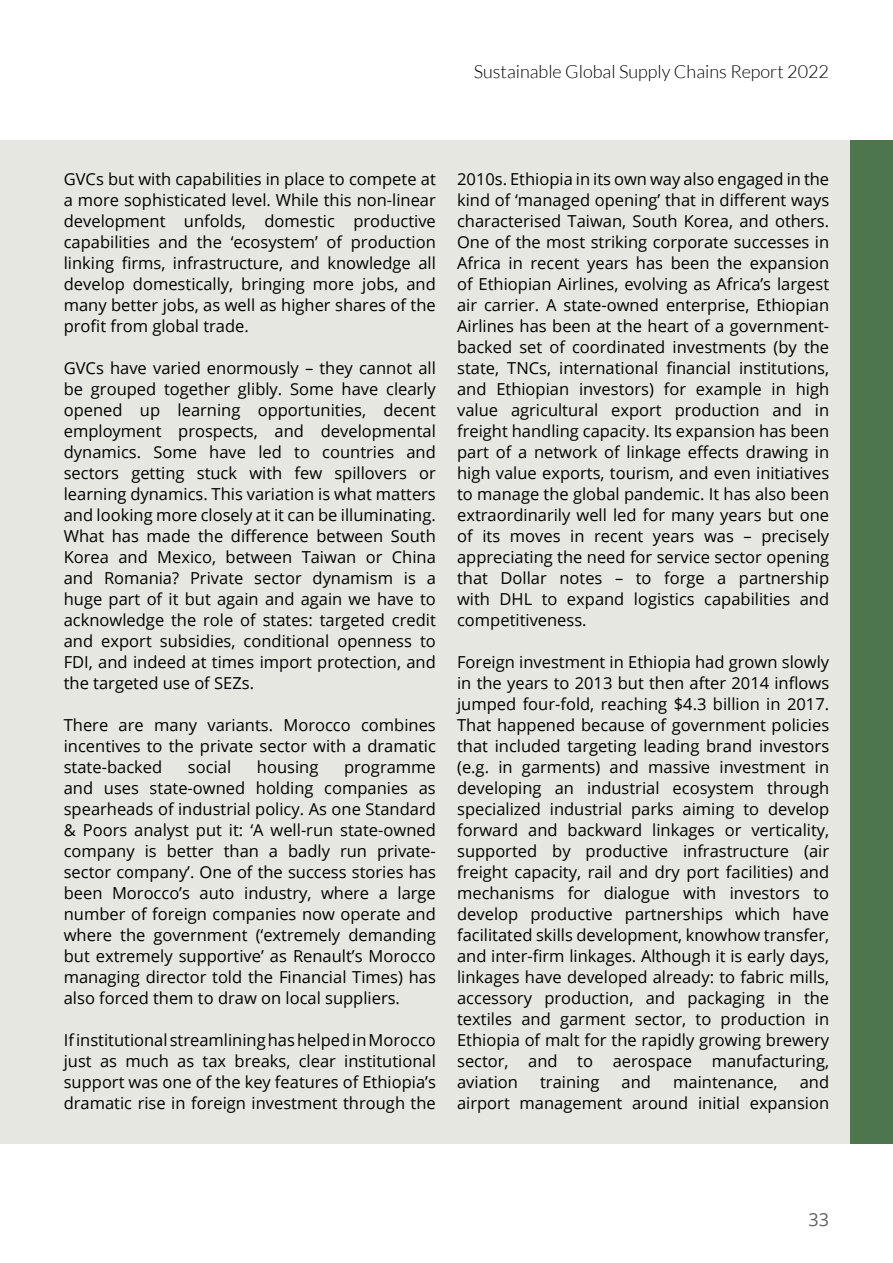
<style>
.page{position:relative;width:893px;height:1263px;background:#fff}
.page>*{position:absolute;margin:0;border:0;box-sizing:border-box;transform-origin:0 0}
.t1{font:300 18px "Lato";color:#000}
.t2{font:18px "Open Sans";color:#616160}
.Copy_text_-_Regular{font:16.5px/21px "Open Sans";color:#000;text-align:justify}
</style>
<div class="page">
<div style="left:0;top:140px;width:850px;height:1004px;background:#e6e7e1"></div>
<div style="left:850px;top:140px;width:43px;height:1004px;background:#4e764c"></div>
<p class="t1" style="left:474px;top:62px;width:357px">Sustainable Global Supply Chains Report 2022</p>
<p class="Copy_text_-_Regular" style="left:64px;top:168px;width:374px">GVCs but with capabilities in place to compete at a more sophisticated level. While this non-linear development unfolds, domestic productive capabilities and the ‘ecosystem’ of production linking firms, infrastructure, and knowledge all develop domestically, bringing more jobs, and many better jobs, as well as higher shares of the profit from global trade.</p>
<p class="Copy_text_-_Regular" style="left:64px;top:357px;width:374px">GVCs have varied enormously – they cannot all be grouped together glibly. Some have clearly opened up learning opportunities, decent employment prospects, and developmental dynamics. Some have led to countries and sectors getting stuck with few spillovers or learning dynamics. This variation is what matters and looking more closely at it can be illuminating.<br>What has made the difference between South Korea and Mexico, between Taiwan or China and Romania? Private sector dynamism is a huge part of it but again and again we have to acknowledge the role of states: targeted credit and export subsidies, conditional openness to FDI, and indeed at times import protection, and the targeted use of SEZs.</p>
<p class="Copy_text_-_Regular" style="left:64px;top:714px;width:374px">There are many variants. Morocco combines incentives to the private sector with a dramatic state-backed</p>
<p class="Copy_text_-_Regular" style="left:188px;top:756px;width:45px">social</p>
<p class="Copy_text_-_Regular" style="left:257px;top:756px;width:63px">housing</p>
<p class="Copy_text_-_Regular" style="left:64px;top:756px;width:374px;text-indent:280px">programme and uses state-owned holding companies as spearheads of industrial policy. As one Standard &amp; Poors analyst put it: ‘A well-run state-owned company is better than a badly run private&shy;sector company’. One of the success stories has been Morocco’s auto industry, where a large number of foreign companies now operate and where the government (‘extremely demanding but extremely supportive’ as Renault’s Morocco managing director told the Financial Times) has also forced them to draw on local suppliers.</p>
<p class="Copy_text_-_Regular" style="left:64px;top:1029px;width:374px">If institutional streamlining has helped in Morocco just as much as tax breaks, clear institutional support was one of the key features of Ethiopia’s dramatic rise in foreign investment through the</p>
<p class="Copy_text_-_Regular" style="left:457px;top:168px;width:374px">2010s. Ethiopia in its own way also engaged in the kind of ‘managed opening’ that in different ways characterised Taiwan, South Korea, and others.<br>One of the most striking corporate successes in Africa in recent years has been the expansion of Ethiopian Airlines, evolving as Africa’s largest air carrier. A state-owned enterprise, Ethiopian Airlines has been at the heart of a government&shy;backed set of coordinated investments (by the state, TNCs, international financial institutions, and Ethiopian investors) for example in high value agricultural export production and in freight handling capacity. Its expansion has been part of a network of linkage effects drawing in high value exports, tourism, and even initiatives to manage the global pandemic. It has also been extraordinarily well led for many years but one of its moves in recent years was – precisely appreciating the need for service sector opening that Dollar notes – to forge a partnership with DHL to expand logistics capabilities and competitiveness.</p>
<p class="Copy_text_-_Regular" style="left:457px;top:651px;width:374px">Foreign investment in Ethiopia had grown slowly in the years to 2013 but then after 2014 inflows jumped four-fold, reaching $4.3 billion in 2017.<br>That happened because of government policies that included targeting leading brand investors (e.g. in garments) and massive investment in developing an industrial ecosystem through specialized industrial parks aiming to develop forward and backward linkages or verticality, supported by productive infrastructure (air freight capacity, rail and dry port facilities) and mechanisms for dialogue with investors to develop productive partnerships which have facilitated skills development, knowhow transfer, and inter-firm linkages. Although it is early days, linkages have developed already: to fabric mills, accessory production, and packaging in the textiles and garment sector, to production in Ethiopia of malt for the rapidly growing brewery sector, and to aerospace manufacturing, aviation</p>
<p class="Copy_text_-_Regular" style="left:457px;top:1071px;width:374px;text-align:right">and<br>airport management around initial expansion</p>
<p class="Copy_text_-_Regular" style="left:540px;top:1071px;width:61px">training</p>
<p class="Copy_text_-_Regular" style="left:622px;top:1071px;width:31px">and</p>
<p class="Copy_text_-_Regular" style="left:673px;top:1071px;width:106px">maintenance,</p>
<p class="t2" style="left:809px;top:1207px;width:22px">33</p>
</div>
